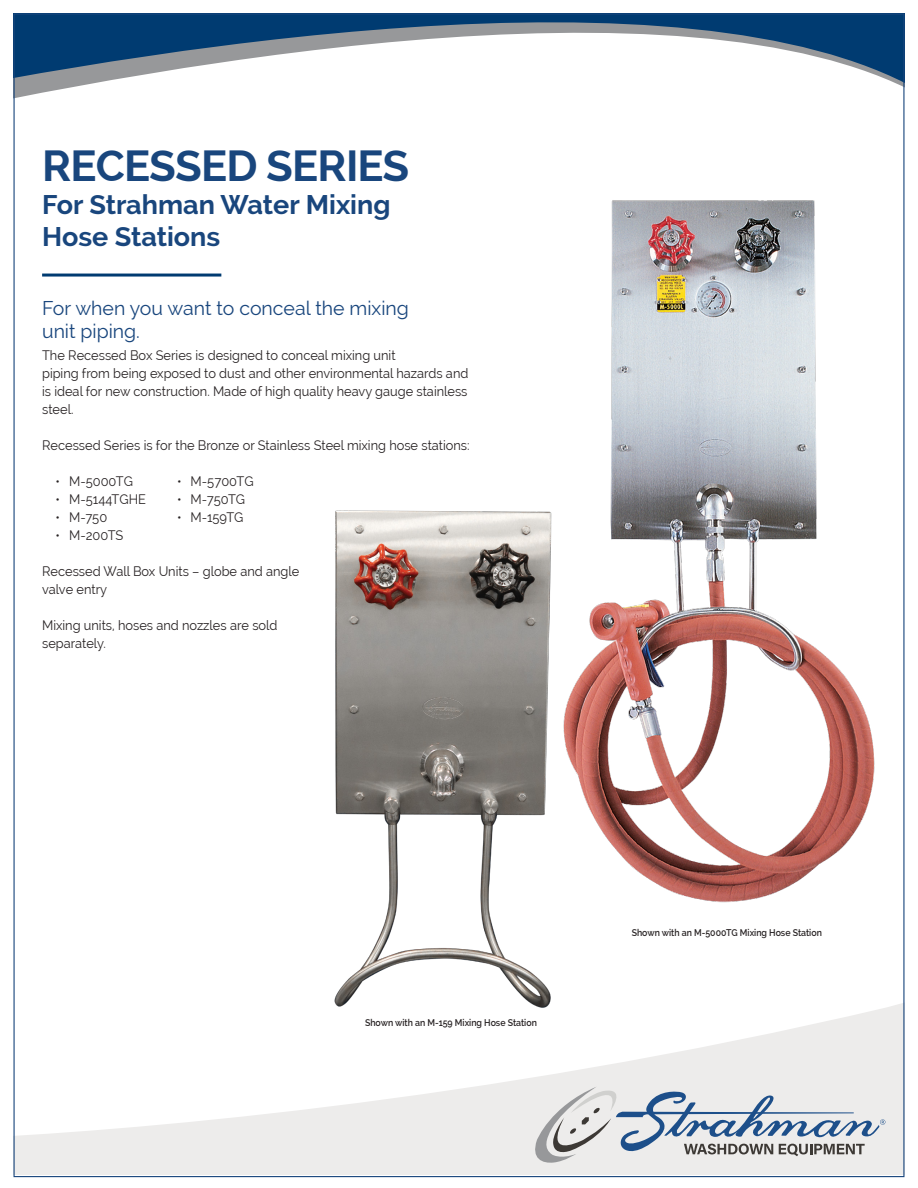
<style>
.page{position:relative;width:918px;height:1188px;background:#fff}
.page>*{position:absolute;margin:0;border:0;box-sizing:border-box;transform-origin:0 0}
.t1{font:700 43.5px "Raleway";letter-spacing:-.02em;color:#19467d}
.t2{font:700 27px/32.4px "Raleway";color:#19467d}
.t3{font:19.5px/22.5px "Raleway";color:#19467d}
.t4{font:13.5px/18px "Raleway";color:#272223;scale:.95 1}
.t5{font:600 9.75px "Raleway";color:#272223;scale:.9 1}
</style>
<div class="page">
<svg style="left:16px;top:1003px;width:886px;height:171px"></svg>
<svg style="left:16px;top:16px;width:886px;height:82px"></svg>
<svg style="left:531px;top:1074px;width:354px;height:90px;background:#cfd3d7"></svg>
<hr style="left:42px;top:274px;width:179px;height:3px;background:#003b71">
<img style="left:301px;top:510px;width:273px;height:499px">
<img style="left:550px;top:200px;width:325px;height:716px">
<h1 class="t1" style="left:42px;top:141px;width:369px">RECESSED SERIES</h1>
<h2 class="t2" style="left:42px;top:188px;width:350px">For Strahman Water Mixing<br>Hose Stations</h2>
<h3 class="t3" style="left:42px;top:297px;width:368px">For when you want to conceal the mixing unit piping.</h3>
<p class="t4" style="left:42px;top:346px;width:450px">The Recessed Box Series is designed to conceal mixing unit<br>piping from being exposed to dust and other environmental hazards and is ideal for new construction. Made of high quality heavy gauge stainless steel.</p>
<p class="t4" style="left:42px;top:436px;width:452px">Recessed Series is for the Bronze or Stainless Steel mixing hose stations:</p>
<p class="t4" style="left:56px;top:472px;width:83px">• M-5000TG</p>
<p class="t4" style="left:177px;top:472px;width:82px">• M-5700TG</p>
<p class="t4" style="left:56px;top:490px;width:97px">• M-5144TGHE</p>
<p class="t4" style="left:177px;top:490px;width:73px">• M-750TG</p>
<p class="t4" style="left:56px;top:508px;width:56px">• M-750</p>
<p class="t4" style="left:177px;top:508px;width:71px">• M-159TG</p>
<p class="t4" style="left:56px;top:526px;width:73px">• M-200TS</p>
<p class="t4" style="left:42px;top:562px;width:272px">Recessed Wall Box Units – globe and angle valve entry</p>
<p class="t4" style="left:42px;top:616px;width:249px">Mixing units, hoses and nozzles are sold separately.</p>
<p class="t5" style="left:365px;top:1017px;width:192px">Shown with an M-159 Mixing Hose Station</p>
<p class="t5" style="left:632px;top:927px;width:213px">Shown with an M-5000TG Mixing Hose Station</p>
</div>
